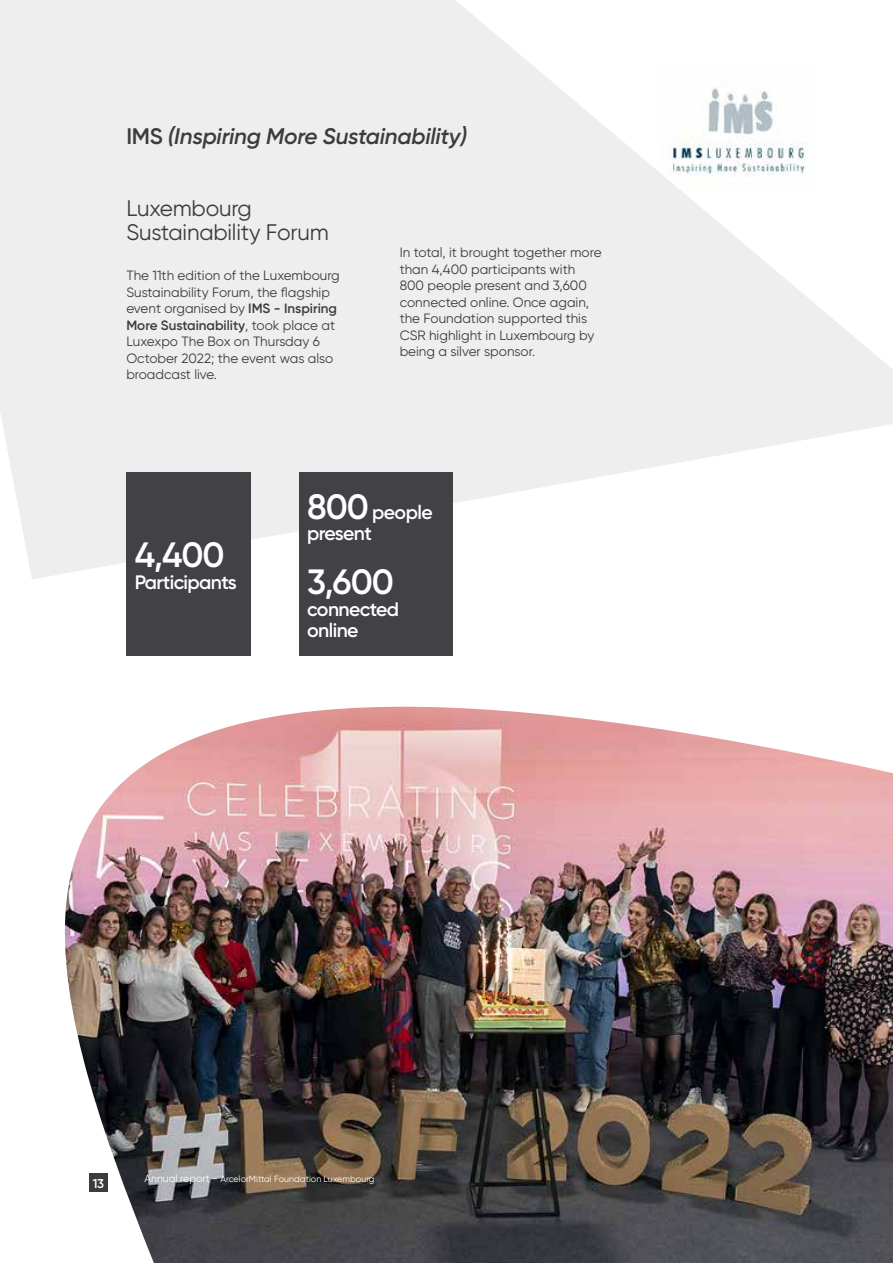
<style>
.page{position:relative;width:893px;height:1263px;background:#fff}
.page>*{position:absolute;margin:0;border:0;box-sizing:border-box;transform-origin:0 0}
.t1{font:600 35.1px "Gilroy";letter-spacing:-.03em;color:#fff}
.t2{font:italic 600 22.5px "Gilroy";letter-spacing:-.01em;color:#3c3c3b}
.t3{font:22.5px/24px "Gilroy";letter-spacing:-.01em;color:#3c3c3b}
.t4{font:600 19.5px/21.5px "Gilroy";letter-spacing:-.03em;color:#fff}
.t5{font:13.5px/16.5px "Gilroy";color:#3c3c3b}
.t6{font:600 12.75px "Gilroy";color:#fff}
.t7{font:9px "Gilroy";color:#fff}
.s1{font-style:normal}
.s2{font-weight:600}
.s3{font-size:35.1px}
.s4{font-size:10.5px}
</style>
<div class="page">
<svg style="left:0;top:0;width:893px;height:579px;fill:#eee"></svg>
<img style="left:64px;top:707px;width:829px;height:556px">
<div style="left:89px;top:1174px;width:19px;height:18px;background:#3c3c3b"></div>
<div style="left:126px;top:472px;width:125px;height:184px;background:#424146"></div>
<div style="left:299px;top:472px;width:153px;height:184px;background:#424146"></div>
<h2 class="t2" style="left:126px;top:123px;width:342px"><span class="s1">IMS</span> (Inspiring More Sustainability)</h2>
<h2 class="t3" style="left:126px;top:196px;width:204px">Luxembourg<br>Sustainability Forum</h2>
<p class="t5" style="left:126px;top:267px;width:215px">The 11th edition of the Luxembourg<br>Sustainability Forum, the flagship event organised by <span class="s2">IMS - Inspiring<br>More Sustainability</span>, took place at<br>Luxexpo The Box on Thursday 6<br>October 2022; the event was also broadcast live.</p>
<p class="t5" style="left:400px;top:244px;width:203px">In total, it brought together more than 4,400 participants with<br>800 people present and 3,600 connected online. Once again, the Foundation supported this<br>CSR highlight in Luxembourg by being a silver sponsor.</p>
<h1 class="t1" style="left:135px;top:533px;width:92px">4,400</h1>
<h3 class="t4" style="left:135px;top:571px;width:104px">Participants</h3>
<h3 class="t4" style="left:307px;top:501px;width:127px"><span class="s3">800</span> people present</h3>
<h1 class="t1" style="left:307px;top:560px;width:88px">3,600</h1>
<h3 class="t4" style="left:307px;top:598px;width:93px">connected online</h3>
<p class="t6" style="left:93px;top:1176px;width:13px">13</p>
<p class="t7" style="left:145px;top:1173px;width:232px"><span class="s4">Annual report -</span> ArcelorMittal Foundation Luxembourg</p>
</div>
